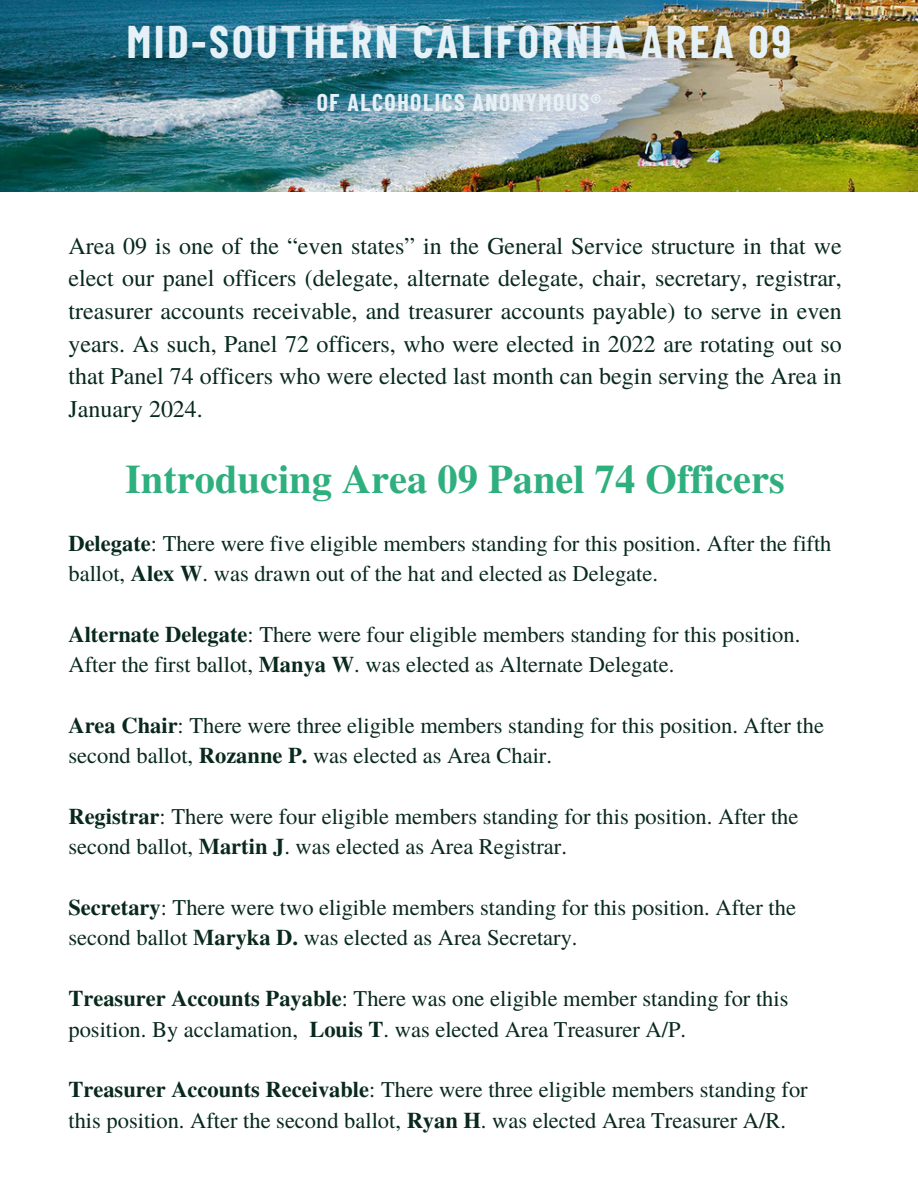
<style>
.page{position:relative;width:918px;height:1188px;background:#fff}
.page>*{position:absolute;margin:0;border:0;box-sizing:border-box;transform-origin:0 0}
.t1{font:700 44.7px "Barlow Condensed";letter-spacing:.065em;color:#e6f1f7}
.t2{font:700 40.5px "Te X Gyre Termes";color:#2faf7e}
.t3{font:24px/32.7px "Te X Gyre Termes";color:#08291c;text-align:justify}
.t4{font:700 23.7px "Barlow Condensed";letter-spacing:.065em;color:#e6f1f7}
.t5{font:22.5px/30.3px "Te X Gyre Termes";color:#08291c}
.s1{font-weight:700}
</style>
<div class="page">
<img style="left:0;top:0;width:918px;height:191px">
<p class="t1" style="left:127px;top:13px;width:666px">MID-SOUTHERN CALIFORNIA AREA 09</p>
<p class="t4" style="left:317px;top:88px;width:286px">OF ALCOHOLICS ANONYMOUS®</p>
<p class="t3" style="left:68px;top:228px;width:775px">Area 09 is one of the “even states” in the General Service structure in that we elect our panel officers (delegate, alternate delegate, chair, secretary, registrar, treasurer accounts receivable, and treasurer accounts payable) to serve in even years. As such, Panel 72 officers, who were elected in 2022 are rotating out so that Panel 74 officers who were elected last month can begin serving the Area in January 2024.</p>
<p class="t2" style="left:125px;top:448px;width:661px">Introducing Area 09 Panel 74 Officers</p>
<p class="t5" style="left:68px;top:527px;width:765px"><span class="s1">Delegate</span>: There were five eligible members standing for this position. After the fifth ballot, <span class="s1">Alex W</span>. was drawn out of the hat and elected as Delegate.</p>
<p class="t5" style="left:68px;top:618px;width:733px"><span class="s1">Alternate Delegate</span>: There were four eligible members standing for this position.<br>After the first ballot, <span class="s1">Manya W</span>. was elected as Alternate Delegate.</p>
<p class="t5" style="left:68px;top:709px;width:757px"><span class="s1">Area Chair</span>: There were three eligible members standing for this position. After the second ballot, <span class="s1">Rozanne P.</span> was elected as Area Chair.</p>
<p class="t5" style="left:68px;top:800px;width:732px"><span class="s1">Registrar</span>: There were four eligible members standing for this position. After the second ballot, <span class="s1">Martin J</span>. was elected as Area Registrar.</p>
<p class="t5" style="left:68px;top:891px;width:729px"><span class="s1">Secretary</span>: There were two eligible members standing for this position. After the second ballot <span class="s1">Maryka D.</span> was elected as Area Secretary.</p>
<p class="t5" style="left:68px;top:982px;width:722px"><span class="s1">Treasurer Accounts Payable</span>: There was one eligible member standing for this position. By acclamation, <span class="s1">Louis T</span>. was elected Area Treasurer A/P.</p>
<p class="t5" style="left:68px;top:1074px;width:741px"><span class="s1">Treasurer Accounts Receivable</span>: There were three eligible members standing for this position. After the second ballot, <span class="s1">Ryan H</span>. was elected Area Treasurer A/R.</p>
</div>
